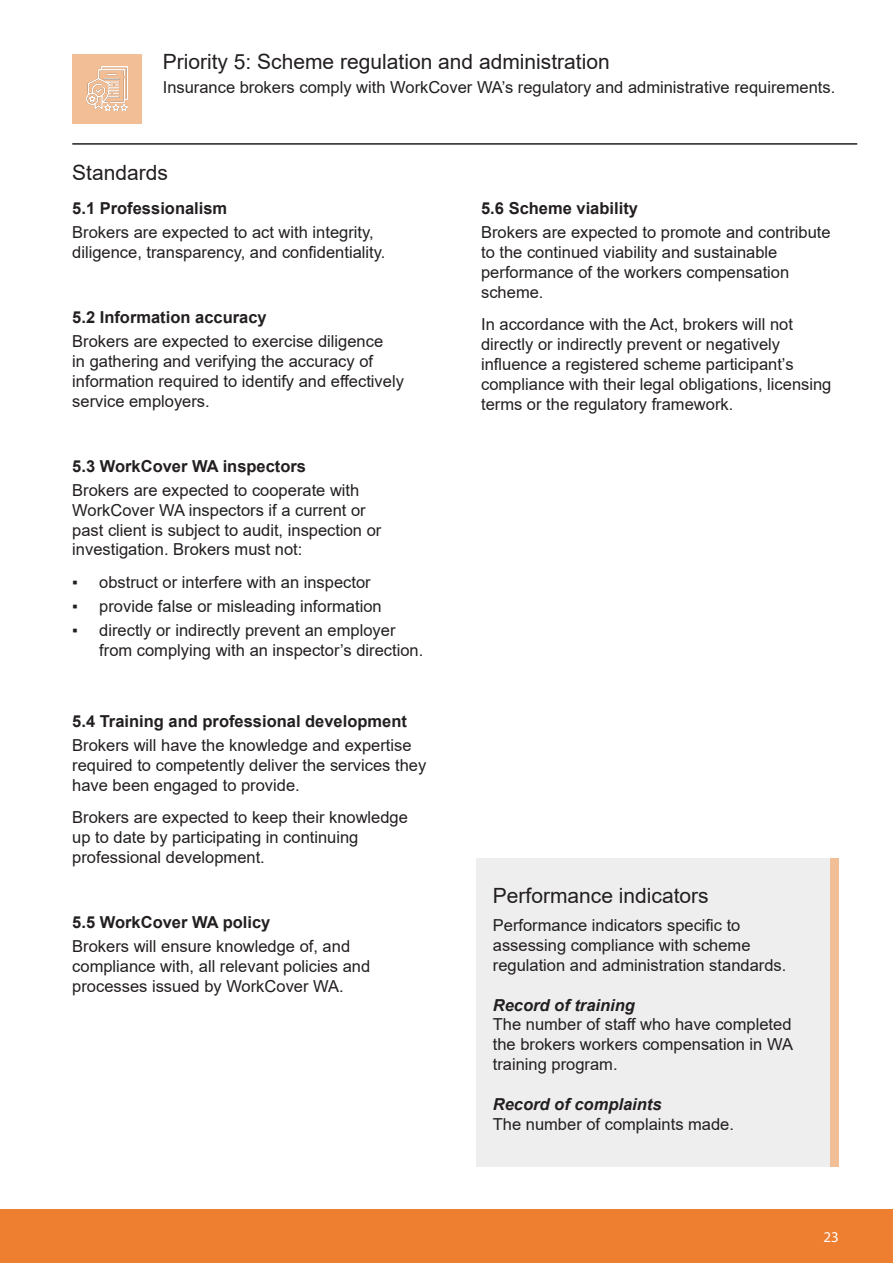
<style>
.page{position:relative;width:893px;height:1263px;background:#fff}
.page>*{position:absolute;margin:0;border:0;box-sizing:border-box;transform-origin:0 0}
.P_S_sub_header{font:21px "Arial";color:#231f20}
.P_S_Body_copy{font:16.5px/19.8px "Arial";color:#231f20}
.priority_heading{font:700 16.5px "Arial";color:#231f20}
.t1{font:15px "Myriad Pro";color:#fff}
.s1{font-weight:700;font-style:italic}
</style>
<div class="page">
<div style="left:0;top:1209px;width:893px;height:54px;background:#ee7e30"></div>
<div style="left:72px;top:54px;width:69px;height:69px;background:#f2be96"></div>
<img style="left:86px;top:67px;width:41px;height:44px">
<hr style="left:72px;top:143px;width:785px;height:2px;background:#231f20">
<div style="left:476px;top:858px;width:355px;height:308px;background:#eeeeef"></div>
<div style="left:831px;top:858px;width:8px;height:308px;background:#f2be96"></div>
<p class="P_S_sub_header" style="left:163px;top:47px;width:449px">Priority 5: Scheme regulation and administration</p>
<p class="P_S_Body_copy" style="left:163px;top:78px;width:674px">Insurance brokers comply with WorkCover WA’s regulatory and administrative requirements.</p>
<p class="P_S_sub_header" style="left:72px;top:158px;width:97px">Standards</p>
<p class="priority_heading" style="left:72px;top:197px;width:156px">5.1 Professionalism</p>
<p class="P_S_Body_copy" style="left:72px;top:223px;width:315px">Brokers are expected to act with integrity, diligence, transparency, and confidentiality.</p>
<p class="priority_heading" style="left:72px;top:306px;width:196px">5.2 Information accuracy</p>
<p class="P_S_Body_copy" style="left:72px;top:332px;width:333px">Brokers are expected to exercise diligence<br>in gathering and verifying the accuracy of information required to identify and effectively service employers.</p>
<p class="priority_heading" style="left:72px;top:454px;width:235px">5.3 WorkCover WA inspectors</p>
<p class="P_S_Body_copy" style="left:72px;top:480px;width:311px">Brokers are expected to cooperate with WorkCover WA inspectors if a current or past client is subject to audit, inspection or investigation. Brokers must not:</p>
<p class="P_S_Body_copy" style="left:72px;top:572px;width:300px">▪ obstruct or interfere with an inspector</p>
<p class="P_S_Body_copy" style="left:72px;top:596px;width:311px">▪ provide false or misleading information</p>
<p class="P_S_Body_copy" style="left:99px;top:620px;width:326px;text-indent:-27px">▪ directly or indirectly prevent an employer from complying with an inspector’s direction.</p>
<p class="priority_heading" style="left:72px;top:710px;width:336px">5.4 Training and professional development</p>
<p class="P_S_Body_copy" style="left:72px;top:735px;width:355px">Brokers will have the knowledge and expertise required to competently deliver the services they have been engaged to provide.</p>
<p class="P_S_Body_copy" style="left:72px;top:808px;width:337px">Brokers are expected to keep their knowledge up to date by participating in continuing professional development.</p>
<p class="priority_heading" style="left:72px;top:911px;width:200px">5.5 WorkCover WA policy</p>
<p class="P_S_Body_copy" style="left:72px;top:936px;width:300px">Brokers will ensure knowledge of, and compliance with, all relevant policies and processes issued by WorkCover WA.</p>
<p class="priority_heading" style="left:481px;top:197px;width:158px">5.6 Scheme viability</p>
<p class="P_S_Body_copy" style="left:481px;top:223px;width:351px">Brokers are expected to promote and contribute to the continued viability and sustainable performance of the workers compensation scheme.</p>
<p class="P_S_Body_copy" style="left:481px;top:315px;width:352px">In accordance with the Act, brokers will not directly or indirectly prevent or negatively influence a registered scheme participant’s compliance with their legal obligations, licensing terms or the regulatory framework.</p>
<p class="P_S_sub_header" style="left:493px;top:881px;width:217px">Performance indicators</p>
<p class="P_S_Body_copy" style="left:493px;top:916px;width:295px">Performance indicators specific to assessing compliance with scheme regulation and administration standards.</p>
<p class="P_S_Body_copy" style="left:493px;top:995px;width:302px"><span class="s1">Record of training<br></span>The number of staff who have completed the brokers workers compensation in WA training program.</p>
<p class="P_S_Body_copy" style="left:493px;top:1094px;width:243px"><span class="s1">Record of complaints<br></span>The number of complaints made.</p>
<p class="t1" style="left:824px;top:1228px;width:17px">23</p>
</div>
